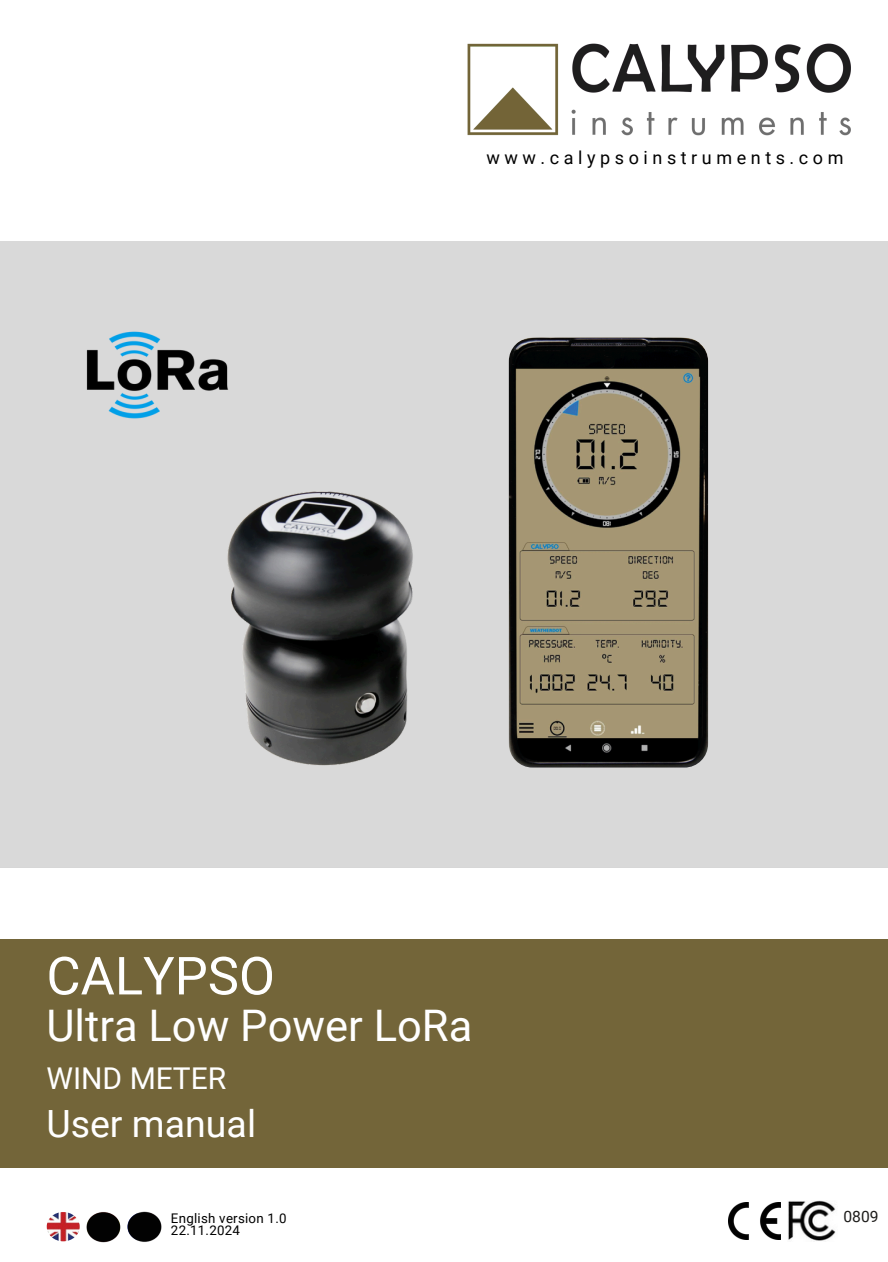
<style>
.page{position:relative;width:888px;height:1262px;background:#fff}
.page>*{position:absolute;margin:0;border:0;box-sizing:border-box;transform-origin:0 0}
.t1{font:52.5px "Roboto";color:#fff}
.t2{font:43.5px "Roboto";color:#fff}
.t3{font:37.5px "Roboto";color:#fff}
.t4{font:30px "Roboto";color:#fff}
.t5{font:18px "Roboto";letter-spacing:.255em;color:#000}
.t6{font:15.6px "Roboto";color:#1d1c1a}
.t7{font:13.35px "Roboto";letter-spacing:.02em;color:#000}
</style>
<div class="page">
<div style="left:0;top:939px;width:888px;height:228px;background:#736539"></div>
<img style="left:729px;top:1202px;width:51px;height:37px">
<img style="left:788px;top:1200px;width:48px;height:41px">
<img style="left:47px;top:1211px;width:33px;height:29px;border-radius:50%">
<img style="left:79px;top:1211px;width:83px;height:32px">
<img style="left:467px;top:43px;width:383px;height:93px">
<div style="left:0;top:242px;width:888px;height:624px;background:#d9d9d9"></div>
<img style="left:227px;top:491px;width:186px;height:275px">
<img style="left:509px;top:337px;width:199px;height:430px;border-radius:24px">
<img style="left:86px;top:331px;width:143px;height:88px">
<p class="t5" style="left:486px;top:147px;width:358px">www.calypsoinstruments.com</p>
<p class="t1" style="left:46px;top:945px;width:230px">CALYPSO</p>
<p class="t2" style="left:46px;top:1000px;width:427px">Ultra Low Power LoRa</p>
<p class="t4" style="left:46px;top:1060px;width:181px">WIND METER</p>
<p class="t3" style="left:46px;top:1101px;width:211px">User manual</p>
<h1 class="t7" style="left:171px;top:1210px;width:117px">English version 1.0</h1>
<p class="t6" style="left:843px;top:1206px;width:37px">0809</p>
<h1 class="t7" style="left:171px;top:1221px;width:70px">22.11.2024</h1>
</div>
